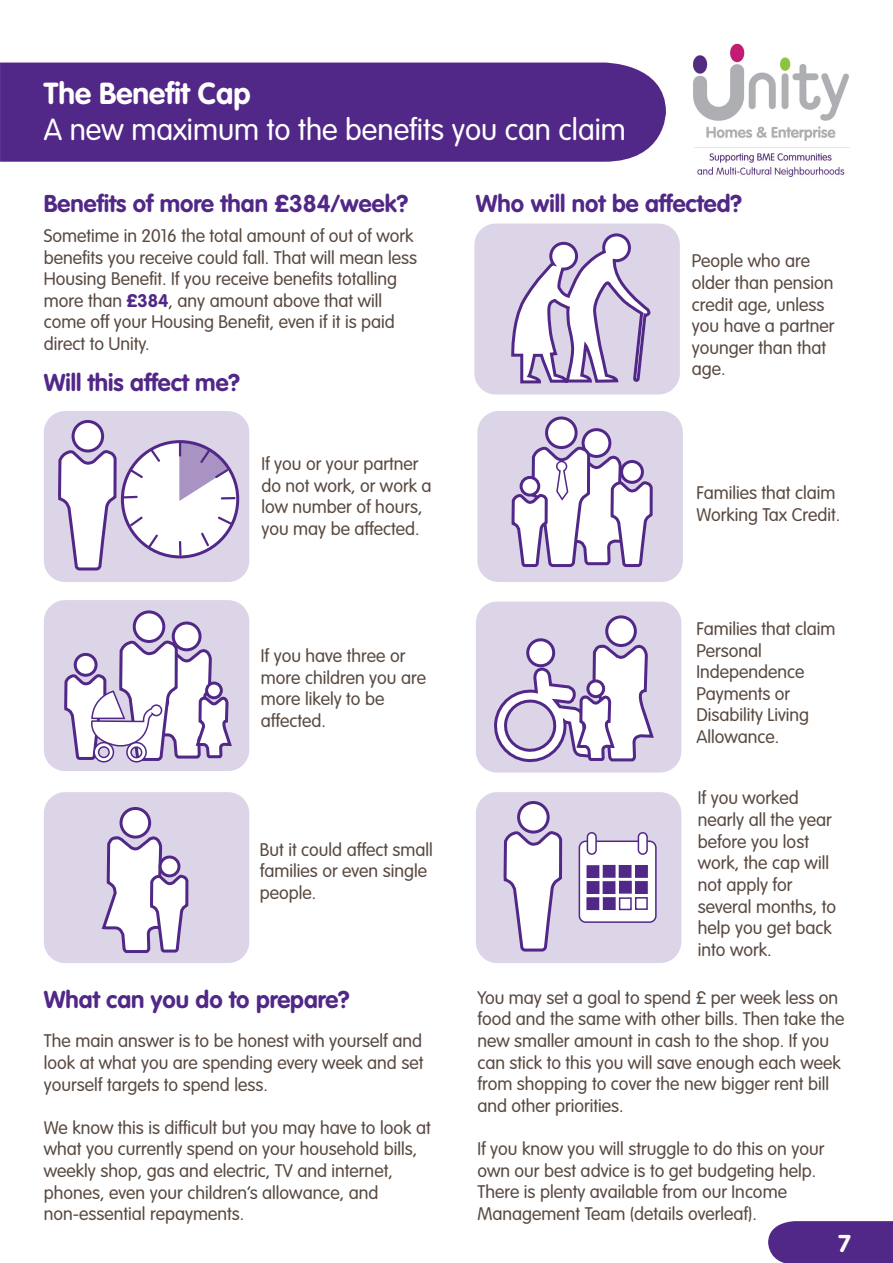
<style>
.page{position:relative;width:893px;height:1263px;background:#fff}
.page>*{position:absolute;margin:0;border:0;box-sizing:border-box;transform-origin:0 0}
.t1{font:300 30px "VAG Rounded Std";color:#fff}
.t2{font:700 30px "VAG Rounded Std";color:#fff}
.t3{font:700 24px "VAG Rounded Std";color:#512887}
.t4{font:700 24px "VAG Rounded Std";color:#fff}
.t5{font:300 18px/21.6px "VAG Rounded Std";color:#594a41}
.s1{font-weight:700;color:#512887}
</style>
<div class="page">
<div style="left:0;top:63px;width:666px;height:99px;background:#512887"></div>
<div style="left:476px;top:792px;width:205px;height:171px;background:#dcd4e7;border-radius:21px"></div>
<div style="left:476px;top:601px;width:205px;height:171px;background:#dcd4e7;border-radius:21px"></div>
<div style="left:477px;top:411px;width:206px;height:171px;background:#dcd4e7;border-radius:21px"></div>
<div style="left:474px;top:223px;width:206px;height:171px;background:#dcd4e7;border-radius:21px"></div>
<div style="left:44px;top:792px;width:205px;height:171px;background:#dcd4e7;border-radius:21px"></div>
<div style="left:44px;top:600px;width:205px;height:171px;background:#dcd4e7;border-radius:21px"></div>
<div style="left:44px;top:411px;width:205px;height:171px;background:#dcd4e7;border-radius:21px"></div>
<img style="left:693px;top:43px;width:157px;height:134px">
<div style="left:122px;top:442px;width:116px;height:115px;background:#fff;border-radius:50%"></div>
<svg style="left:218px;top:516px;width:14px;height:9px"></svg>
<svg style="left:201px;top:532px;width:8px;height:15px"></svg>
<hr style="left:179px;top:541px;width:3px;height:15px;background:#512887">
<svg style="left:58px;top:448px;width:103px;height:123px"></svg>
<div style="left:73px;top:421px;width:30px;height:30px;background:#fff;border-radius:50%"></div>
<div style="left:72px;top:420px;width:32px;height:32px;border:3px solid #512887;border-radius:50%"></div>
<svg style="left:179px;top:441px;width:57px;height:60px"></svg>
<div style="left:173px;top:623px;width:27px;height:27px;background:#fff;border-radius:50%"></div>
<div style="left:172px;top:621px;width:30px;height:30px;border:3px solid #512887;border-radius:50%"></div>
<div style="left:134px;top:612px;width:30px;height:29px;background:#fff;border-radius:50%"></div>
<div style="left:133px;top:610px;width:32px;height:33px;border:3px solid #512887;border-radius:50%"></div>
<div style="left:121px;top:808px;width:29px;height:29px;background:#fff;border-radius:50%"></div>
<div style="left:120px;top:807px;width:31px;height:31px;border:3px solid #512887;border-radius:50%"></div>
<svg style="left:101px;top:836px;width:88px;height:117px"></svg>
<div style="left:160px;top:857px;width:19px;height:19px;background:#fff;border-radius:50%"></div>
<div style="left:159px;top:855px;width:21px;height:22px;border:3px solid #512887;border-radius:50%"></div>
<svg style="left:508px;top:233px;width:144px;height:162px"></svg>
<div style="left:583px;top:430px;width:27px;height:26px;background:#fff;border-radius:50%"></div>
<div style="left:582px;top:428px;width:29px;height:30px;border:3px solid #512887;border-radius:50%"></div>
<div style="left:547px;top:418px;width:29px;height:30px;background:#fff;border-radius:50%"></div>
<div style="left:545px;top:416px;width:33px;height:33px;border:3px solid #512887;border-radius:50%"></div>
<svg style="left:511px;top:446px;width:142px;height:121px"></svg>
<svg style="left:64px;top:640px;width:168px;height:123px"></svg>
<div style="left:607px;top:617px;width:28px;height:28px;background:#fff;border-radius:50%"></div>
<div style="left:605px;top:615px;width:32px;height:32px;border:3px solid #512887;border-radius:50%"></div>
<svg style="left:494px;top:638px;width:160px;height:125px"></svg>
<div style="left:588px;top:681px;width:16px;height:16px;background:#fff;border-radius:50%"></div>
<div style="left:586px;top:679px;width:19px;height:19px;border:3px solid #512887;border-radius:50%"></div>
<div style="left:579px;top:841px;width:77px;height:81px;background:#fff;border-radius:6px"></div>
<div style="left:579px;top:840px;width:78px;height:83px;border:2px solid #512887;border-radius:6px"></div>
<div style="left:587px;top:833px;width:9px;height:21px;background:#fff;border-radius:4px"></div>
<div style="left:587px;top:832px;width:10px;height:23px;border:2px solid #512887;border-radius:4px"></div>
<div style="left:638px;top:833px;width:9px;height:21px;background:#fff;border-radius:4px"></div>
<div style="left:638px;top:832px;width:10px;height:23px;border:2px solid #512887;border-radius:4px"></div>
<div style="left:587px;top:866px;width:12px;height:11px;background:#512887"></div>
<div style="left:586px;top:865px;width:13px;height:13px;border:2px solid #512887"></div>
<div style="left:603px;top:866px;width:12px;height:11px;background:#512887"></div>
<div style="left:603px;top:865px;width:13px;height:13px;border:2px solid #512887"></div>
<div style="left:619px;top:866px;width:12px;height:11px;background:#512887"></div>
<div style="left:619px;top:865px;width:12px;height:13px;border:2px solid #512887"></div>
<div style="left:636px;top:866px;width:11px;height:11px;background:#512887"></div>
<div style="left:635px;top:865px;width:13px;height:13px;border:2px solid #512887"></div>
<div style="left:587px;top:882px;width:12px;height:11px;background:#512887"></div>
<div style="left:587px;top:881px;width:12px;height:13px;border:2px solid #512887"></div>
<div style="left:603px;top:882px;width:12px;height:11px;background:#512887"></div>
<div style="left:603px;top:881px;width:12px;height:13px;border:2px solid #512887"></div>
<div style="left:620px;top:881px;width:11px;height:12px;background:#512887"></div>
<div style="left:619px;top:881px;width:13px;height:13px;border:2px solid #512887"></div>
<div style="left:636px;top:882px;width:11px;height:11px;background:#512887"></div>
<div style="left:635px;top:881px;width:13px;height:13px;border:2px solid #512887"></div>
<div style="left:587px;top:898px;width:11px;height:11px;background:#512887"></div>
<div style="left:586px;top:897px;width:13px;height:13px;border:2px solid #512887"></div>
<div style="left:604px;top:898px;width:11px;height:11px;background:#512887"></div>
<div style="left:603px;top:897px;width:13px;height:13px;border:2px solid #512887"></div>
<div style="left:619px;top:897px;width:13px;height:13px;border:2px solid #512887"></div>
<div style="left:635px;top:897px;width:13px;height:13px;border:2px solid #512887"></div>
<svg style="left:503px;top:830px;width:60px;height:122px"></svg>
<div style="left:519px;top:802px;width:29px;height:30px;background:#fff;border-radius:50%"></div>
<div style="left:517px;top:801px;width:33px;height:32px;border:3px solid #512887;border-radius:50%"></div>
<div style="left:768px;top:1221px;width:125px;height:42px;background:#512887"></div>
<h1 class="t2" style="left:44px;top:76px;width:208px">The Benefit Cap</h1>
<h1 class="t1" style="left:44px;top:113px;width:583px">A new maximum to the benefits you can claim</h1>
<h2 class="t3" style="left:44px;top:189px;width:366px">Benefits of more than £384/week?</h2>
<p class="t5" style="left:44px;top:225px;width:375px">Sometime in 2016 the total amount of out of work benefits you receive could fall. That will mean less Housing Benefit. If you receive benefits totalling more than <span class="s1">£384</span>, any amount above that will come off your Housing Benefit, even if it is paid direct to Unity.</p>
<h2 class="t3" style="left:44px;top:368px;width:198px">Will this affect me?</h2>
<p class="t5" style="left:261px;top:453px;width:172px">If you or your partner do not work, or work a low number of hours, you may be affected.</p>
<p class="t5" style="left:261px;top:645px;width:167px">If you have three or more children you are more likely to be affected.</p>
<p class="t5" style="left:260px;top:839px;width:175px">But it could affect small families or even single people.</p>
<h2 class="t3" style="left:44px;top:986px;width:307px">What can you do to prepare?</h2>
<p class="t5" style="left:44px;top:1031px;width:381px;text-align:justify">The main answer is to be honest with yourself and look at what you are spending every week and set yourself targets to spend less.</p>
<p class="t5" style="left:44px;top:1117px;width:388px">We know this is difficult but you may have to look at what you currently spend on your household bills, weekly shop, gas and electric, TV and internet, phones, even your children’s allowance, and non-essential repayments.</p>
<h2 class="t3" style="left:476px;top:189px;width:268px">Who will not be affected?</h2>
<p class="t5" style="left:692px;top:251px;width:144px">People who are older than pension credit age, unless you have a partner younger than that age.</p>
<p class="t5" style="left:696px;top:482px;width:145px">Families that claim<br>Working Tax Credit.</p>
<p class="t5" style="left:696px;top:618px;width:141px">Families that claim<br>Personal<br>Independence<br>Payments or<br>Disability Living<br>Allowance.</p>
<p class="t5" style="left:698px;top:788px;width:140px">If you worked nearly all the year before you lost work, the cap will not apply for several months, to help you get back into work.</p>
<p class="t5" style="left:477px;top:987px;width:369px">You may set a goal to spend £ per week less on food and the same with other bills. Then take the new smaller amount in cash to the shop. If you can stick to this you will save enough each week from shopping to cover the new bigger rent bill and other priorities.</p>
<p class="t5" style="left:477px;top:1138px;width:349px">If you know you will struggle to do this on your own our best advice is to get budgeting help.<br>There is plenty available from our Income Management Team (details overleaf).</p>
<h2 class="t4" style="left:838px;top:1229px;width:14px">7</h2>
</div>
